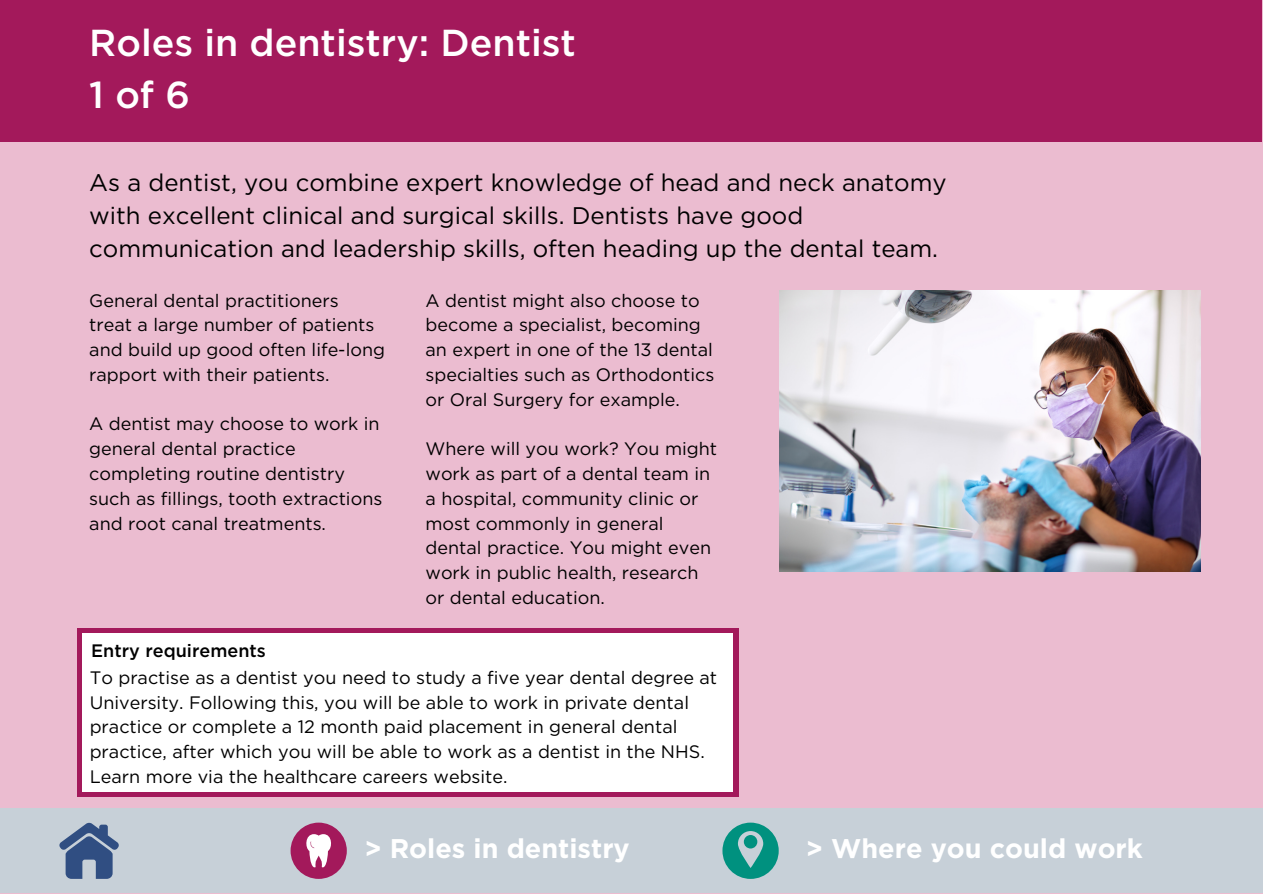
<style>
.page{position:relative;width:1263px;height:894px;background:#fff}
.page>*{position:absolute;margin:0;border:0;box-sizing:border-box;transform-origin:0 0}
.t1{font:500 37.5px "Gotham";color:#fff}
.t2{font:700 27px "Gotham";color:#fff}
.t3{font:24px/32.5px "Gotham";color:#000}
.t4{font:18px/24.8px "Gotham";color:#000}
.t5{font:500 18px "Gotham";color:#000}
</style>
<div class="page">
<div style="left:0;top:0;width:1263px;height:893px;background:#ebbcd0"></div>
<div style="left:0;top:808px;width:1263px;height:84px;background:#c7d0d8"></div>
<svg style="left:59px;top:822px;width:60px;height:56px"></svg>
<div style="left:291px;top:822px;width:56px;height:56px;background:#a3195b;border-radius:50%"></div>
<svg style="left:306px;top:834px;width:25px;height:34px"></svg>
<svg style="left:722px;top:822px;width:57px;height:56px"></svg>
<div style="left:0;top:0;width:1262px;height:142px;background:#a3195b"></div>
<div style="left:78px;top:627px;width:661px;height:169px;background:#a3195b"></div>
<div style="left:83px;top:632px;width:650px;height:159px;background:#fff"></div>
<img style="left:779px;top:290px;width:422px;height:281px">
<p class="t1" style="left:89px;top:26px;width:488px">Roles in dentistry: Dentist</p>
<p class="t1" style="left:89px;top:78px;width:102px">1of6</p>
<p class="t3" style="left:89px;top:168px;width:859px">As a dentist, you combine expert knowledge of head and neck anatomy with excellent clinical and surgical skills. Dentists have good communication and leadership skills, often heading up the dental team.</p>
<p class="t4" style="left:89px;top:289px;width:297px">General dental practitioners treat a large number of patients and build up good often life-long rapport with their patients.</p>
<p class="t4" style="left:89px;top:412px;width:295px">A dentist may choose to work in general dental practice completing routine dentistry such as fillings, tooth extractions and root canal treatments.</p>
<p class="t5" style="left:91px;top:642px;width:176px">Entry requirements</p>
<p class="t4" style="left:425px;top:289px;width:290px">A dentist might also choose to become a specialist, becoming an expert in one of the 13 dental specialties such as Orthodontics or Oral Surgery for example.</p>
<p class="t4" style="left:425px;top:437px;width:293px">Where will you work? You might work as part of a dental team in a hospital, community clinic or most commonly in general dental practice. You might even work in public health, research or dental education.</p>
<p class="t4" style="left:90px;top:666px;width:629px">To practise as a dentist you need to study a five year dental degree at University. Following this, you will be able to work in private dental practice or complete a 12 month paid placement in general dental practice, after which you will be able to work as a dentist in the NHS.</p>
<p class="t4" style="left:90px;top:764px;width:419px">Learn more via the healthcare careers website.</p>
<p class="t2" style="left:364px;top:836px;width:267px">&gt; Roles in dentistry</p>
<p class="t2" style="left:806px;top:836px;width:339px">&gt; Where you could work</p>
</div>
